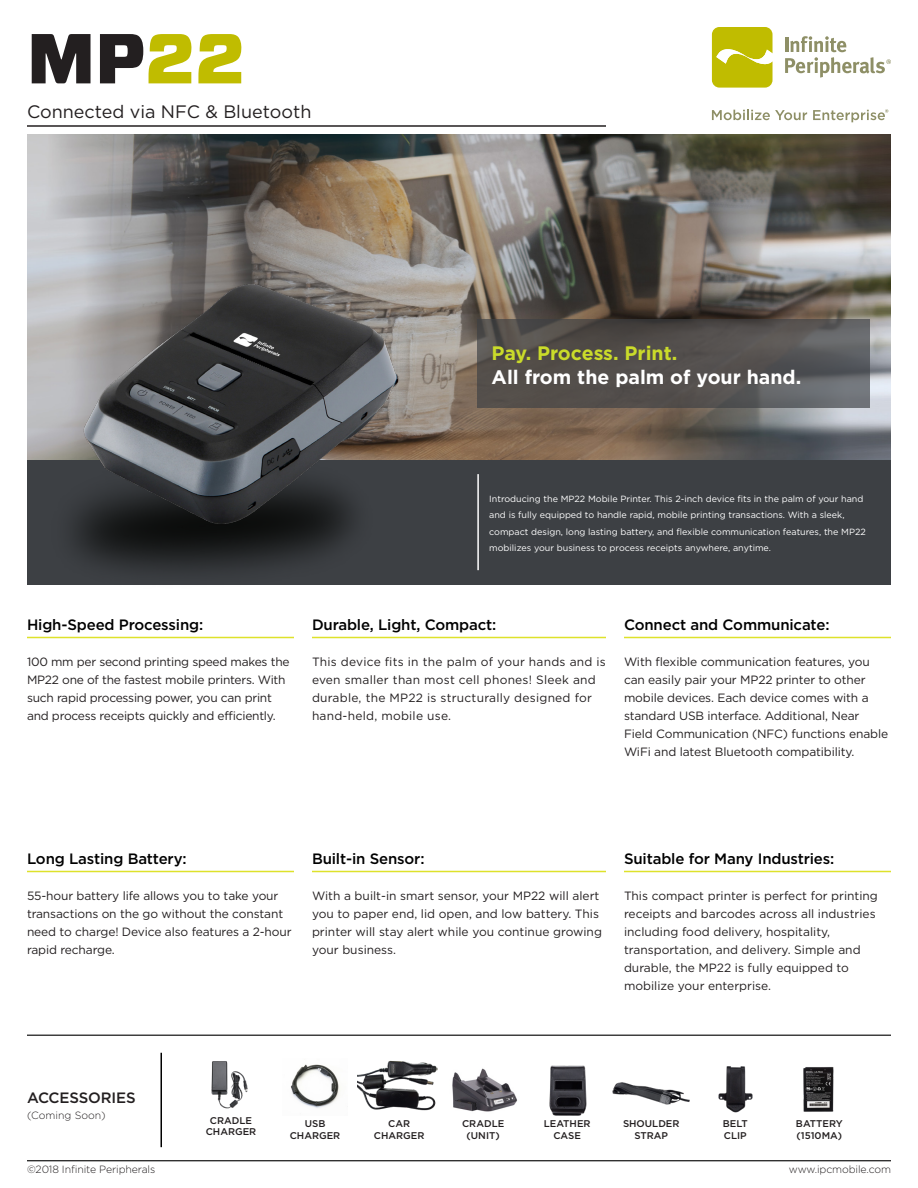
<style>
.page{position:relative;width:918px;height:1188px;background:#fff}
.page>*{position:absolute;margin:0;border:0;box-sizing:border-box;transform-origin:0 0}
.Big_Header{font:900 70.5px "Forza";color:#231f20}
.Hero_text{font:700 19.5px/23.4px "Gotham HTF";color:#fff}
.Big_Body{font:18px "Gotham HTF";color:#231f20}
.Sub_Headings{font:500 15px "Gotham";letter-spacing:-.01em;color:#000}
.Accessories{font:500 15px "Gotham";letter-spacing:-.01em;color:#231f20}
.Body{font:12px/18px "Gotham HTF";letter-spacing:-.01em;color:#231f20}
.Body-2{font:12px/18px "Gotham HTF";letter-spacing:.02em;color:#231f20}
.Small_specs{font:300 10.5px "Gotham HTF";letter-spacing:-.01em;color:#231f20}
.Features{font:500 9.75px/11.7px "Gotham HTF";color:#231f20;text-align:center}
.Body-3{font:9px/16.5px "Gotham HTF";color:#fff}
.s1{color:#c0bc00}
.s2{color:#cadb2a}
</style>
<div class="page">
<hr style="left:27px;top:125px;width:579px;height:2px;background:#231f20">
<hr style="left:27px;top:637px;width:267px;height:1px;background:#dee22b">
<hr style="left:312px;top:871px;width:294px;height:1px;background:#dee22b">
<hr style="left:624px;top:871px;width:267px;height:1px;background:#dee22b">
<hr style="left:27px;top:871px;width:267px;height:1px;background:#dee22b">
<hr style="left:312px;top:637px;width:294px;height:1px;background:#dee22b">
<hr style="left:624px;top:637px;width:267px;height:1px;background:#dee22b">
<img style="left:27px;top:135px;width:864px;height:325px">
<svg style="left:477px;top:320px;width:393px;height:88px;background:#555251"></svg>
<div style="left:27px;top:460px;width:864px;height:125px;background:#3d4044"></div>
<hr style="left:477px;top:474px;width:2px;height:96px;background:#fff">
<img style="left:27px;top:369px;width:321px;height:202px">
<img style="left:79px;top:275px;width:324px;height:258px">
<svg style="left:712px;top:110px;width:95px;height:10px"></svg>
<svg style="left:785px;top:36px;width:106px;height:42px"></svg>
<svg style="left:712px;top:27px;width:61px;height:61px;background:#c7c31d"></svg>
<svg style="left:813px;top:109px;width:75px;height:13px"></svg>
<hr style="left:27px;top:1160px;width:864px;height:1px;background:#000">
<hr style="left:27px;top:1035px;width:864px;height:1px;background:#000">
<hr style="left:160px;top:1053px;width:2px;height:94px;background:#000">
<img style="left:211px;top:1061px;width:37px;height:48px">
<img style="left:718px;top:1066px;width:35px;height:47px">
<img style="left:452px;top:1068px;width:65px;height:44px">
<img style="left:803px;top:1067px;width:31px;height:45px">
<img style="left:357px;top:1060px;width:81px;height:51px">
<img style="left:612px;top:1082px;width:78px;height:23px">
<img style="left:290px;top:1064px;width:50px;height:44px">
<img style="left:549px;top:1065px;width:38px;height:51px">
<p class="Big_Header" style="left:27px;top:11px;width:219px">MP<span class="s1">22</span></p>
<p class="Big_Body" style="left:27px;top:102px;width:286px">Connected via NFC &amp; Bluetooth</p>
<p class="Hero_text" style="left:492px;top:341px;width:311px"><span class="s2">Pay. Process. Print.<br></span>All from the palm of your hand.</p>
<p class="Body-3" style="left:489px;top:490px;width:378px">Introducing the MP22 Mobile Printer. This 2-inch device fits in the palm of your hand and is fully equipped to handle rapid, mobile printing transactions. With a sleek, compact design, long lasting battery, and flexible communication features, the MP22 mobilizes your business to process receipts anywhere, anytime.</p>
<p class="Sub_Headings" style="left:27px;top:615px;width:178px">High-Speed Processing:</p>
<p class="Body" style="left:27px;top:653px;width:264px">100 mm per second printing speed makes the MP22 one of the fastest mobile printers. With such rapid processing power, you can print and process receipts quickly and efficiently.</p>
<p class="Sub_Headings" style="left:312px;top:615px;width:186px">Durable, Light, Compact:</p>
<p class="Body-2" style="left:312px;top:653px;width:295px">This device fits in the palm of your hands and is even smaller than most cell phones! Sleek and durable, the MP22 is structurally designed for hand-held, mobile use.</p>
<p class="Sub_Headings" style="left:624px;top:615px;width:207px">Connect and Communicate:</p>
<p class="Body" style="left:624px;top:653px;width:266px">With flexible communication features, you can easily pair your MP22 printer to other mobile devices. Each device comes with a standard USB interface. Additional, Near Field Communication (NFC) functions enable WiFi and latest Bluetooth compatibility.</p>
<p class="Sub_Headings" style="left:27px;top:849px;width:161px">Long Lasting Battery:</p>
<p class="Body" style="left:27px;top:887px;width:266px">55-hour battery life allows you to take your transactions on the go without the constant need to charge! Device also features a 2-hour rapid recharge.</p>
<p class="Sub_Headings" style="left:312px;top:849px;width:114px">Built-in Sensor:</p>
<p class="Body" style="left:312px;top:887px;width:292px">With a built-in smart sensor, your MP22 will alert you to paper end, lid open, and low battery. This printer will stay alert while you continue growing your business.</p>
<p class="Sub_Headings" style="left:624px;top:849px;width:212px">Suitable for Many Industries:</p>
<p class="Body" style="left:624px;top:887px;width:255px">This compact printer is perfect for printing receipts and barcodes across all industries including food delivery, hospitality, transportation, and delivery. Simple and durable, the MP22 is fully equipped to mobilize your enterprise.</p>
<p class="Accessories" style="left:27px;top:1088px;width:110px">ACCESSORIES</p>
<p class="Small_specs" style="left:27px;top:1110px;width:80px">(Coming Soon)</p>
<p class="Features" style="left:206px;top:1114px;width:52px">CRADLE<br>CHARGER</p>
<p class="Features" style="left:290px;top:1118px;width:52px">USB<br>CHARGER</p>
<p class="Features" style="left:388px;top:1118px;width:23px">CAR</p>
<p class="Features" style="left:374px;top:1130px;width:52px">CHARGER</p>
<p class="Features" style="left:462px;top:1118px;width:44px">CRADLE (UNIT)</p>
<p class="Features" style="left:544px;top:1118px;width:48px">LEATHER</p>
<p class="Features" style="left:553px;top:1130px;width:29px">CASE</p>
<p class="Features" style="left:623px;top:1118px;width:58px">SHOULDER</p>
<p class="Features" style="left:634px;top:1130px;width:35px">STRAP</p>
<p class="Features" style="left:723px;top:1118px;width:26px">BELT</p>
<p class="Features" style="left:724px;top:1130px;width:24px">CLIP</p>
<p class="Features" style="left:796px;top:1118px;width:48px">BATTERY</p>
<p class="Features" style="left:797px;top:1130px;width:47px">(1510MA)</p>
<p class="Small_specs" style="left:27px;top:1163px;width:130px">©2018 Infinite Peripherals</p>
<p class="Small_specs" style="left:789px;top:1163px;width:104px">www.ipcmobile.com</p>
</div>
